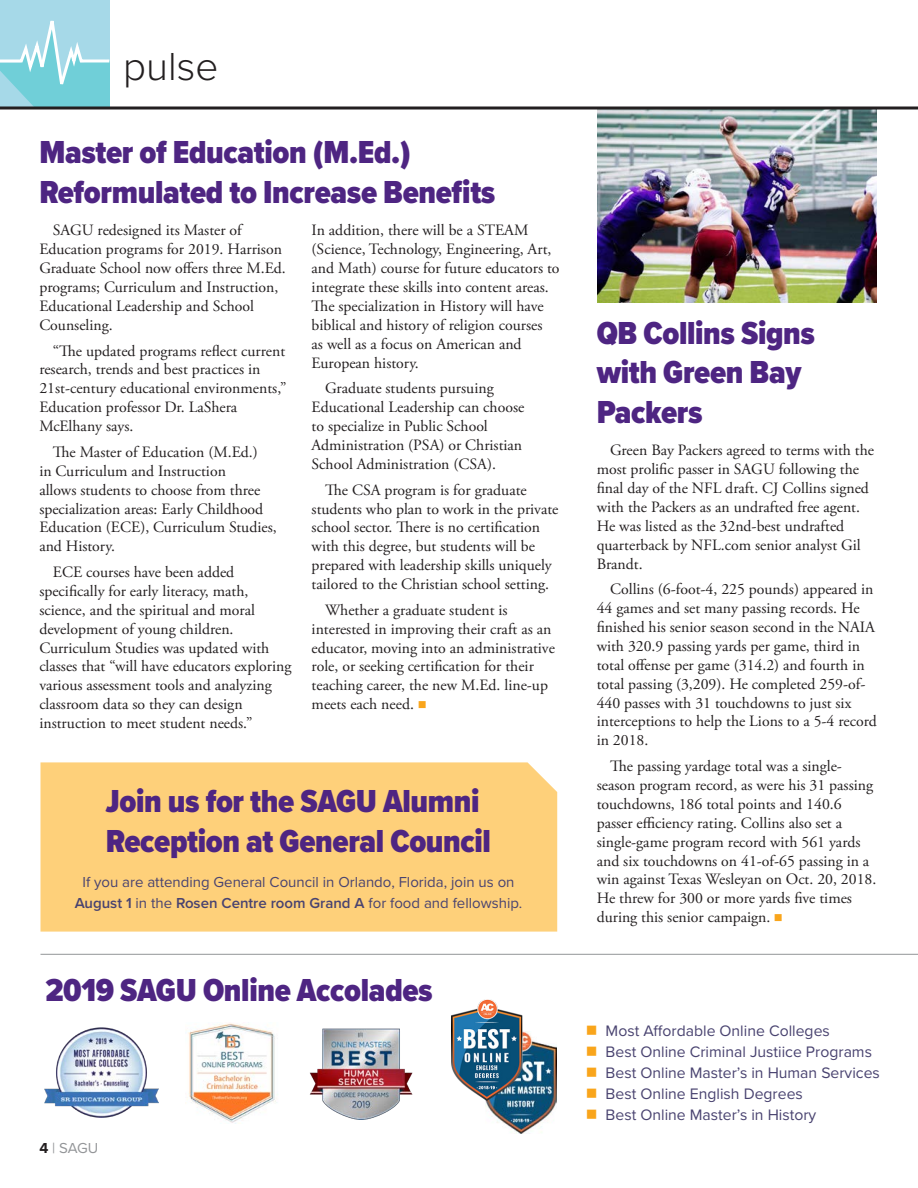
<style>
.page{position:relative;width:918px;height:1188px;background:#fff}
.page>*{position:absolute;margin:0;border:0;box-sizing:border-box;transform-origin:0 0}
.t1{font:300 40.5px "Proxima Nova";color:#231f20}
.t2{font:900 33px/39.6px "Proxima Nova Cond";letter-spacing:-.01em;color:#4e2582}
.t3{font:15.75px/18.9px "Adobe Garamond Pro";color:#231f20}
.t4{font:15.75px "Proxima Nova";color:#494370}
.t5{font:15px/21px "Proxima Nova";color:#494370;text-align:center}
.t6{font:15px "Proxima Nova";color:#939598}
.s1{color:#f9a51b}
.s2{font-weight:600}
.s3{font-weight:700;color:#231f20}
</style>
<div class="page">
<div style="left:40px;top:762px;width:517px;height:170px;background:#fed07a"></div>
<img style="left:485px;top:1031px;width:72px;height:103px">
<img style="left:597px;top:110px;width:280px;height:193px">
<hr style="left:40px;top:954px;width:878px;height:1px;background:#939598">
<div style="left:0;top:0;width:109px;height:108px;background:#a6d9e8"></div>
<svg style="left:0;top:5px;width:110px;height:101px"></svg>
<svg style="left:0;top:106px;width:918px;height:4px;background:#525152"></svg>
<img style="left:45px;top:1027px;width:113px;height:90px">
<img style="left:187px;top:1023px;width:90px;height:100px">
<img style="left:310px;top:1029px;width:103px;height:90px">
<img style="left:451px;top:1000px;width:75px;height:101px">
<p class="t1" style="left:123px;top:36px;width:97px">pulse</p>
<p class="t2" style="left:39px;top:132px;width:458px">Master of Education (M.Ed.)<br>Reformulated to Increase Benefits</p>
<p class="t3" style="left:39px;top:222px;width:248px;text-indent:13px">SAGU redesigned its Master of<br>Education programs for 2019. Harrison<br>Graduate School now offers three M.Ed. programs; Curriculum and Instruction,<br>Educational Leadership and School<br>Counseling.</p>
<p class="t3" style="left:39px;top:342px;width:249px;text-indent:13px">“The updated programs reflect current research, trends and best practices in 21st-century educational environments,” Education professor Dr. LaShera McElhany says.</p>
<p class="t3" style="left:39px;top:443px;width:239px;text-indent:13px">The Master of Education (M.Ed.)<br>in Curriculum and Instruction<br>allows students to choose from three specialization areas: Early Childhood<br>Education (ECE), Curriculum Studies, and History.</p>
<p class="t3" style="left:39px;top:563px;width:254px;text-indent:13px">ECE courses have been added specifically for early literacy, math, science, and the spiritual and moral development of young children.<br>Curriculum Studies was updated with classes that “will have educators exploring various assessment tools and analyzing classroom data so they can design instruction to meet student needs.”</p>
<p class="t3" style="left:312px;top:222px;width:249px">In addition, there will be a STEAM (Science, Technology, Engineering, Art, and Math) course for future educators to integrate these skills into content areas.<br>The specialization in History will have biblical and history of religion courses<br>as well as a focus on American and European history.</p>
<p class="t3" style="left:312px;top:379px;width:214px;text-indent:13px">Graduate students pursuing<br>Educational Leadership can choose to specialize in Public School<br>Administration (PSA) or Christian<br>School Administration (CSA).</p>
<p class="t3" style="left:312px;top:481px;width:248px;text-indent:13px">The CSA program is for graduate students who plan to work in the private school sector. There is no certification with this degree, but students will be prepared with leadership skills uniquely tailored to the Christian school setting.</p>
<p class="t3" style="left:312px;top:601px;width:245px;text-indent:13px">Whether a graduate student is interested in improving their craft as an educator, moving into an administrative role, or seeking certification for their teaching career, the new M.Ed. line-up meets each need. <span class="s1">■</span></p>
<p class="t2" style="left:105px;top:781px;width:387px">Join us for the SAGU Alumni<br>Reception at General Council</p>
<p class="t5" style="left:75px;top:870px;width:449px">If you are attending General Council in Orlando, Florida, join us on<br><span class="s2">August 1</span> in the <span class="s2">Rosen Centre room Grand A</span> for food and fellowship.</p>
<p class="t2" style="left:45px;top:970px;width:389px">2019 SAGU Online Accolades</p>
<p class="t6" style="left:39px;top:1136px;width:61px"><span class="s3">4</span> | SAGU</p>
<p class="t2" style="left:597px;top:312px;width:220px">QB Collins Signs with Green Bay<br>Packers</p>
<p class="t3" style="left:597px;top:441px;width:279px;text-indent:13px">Green Bay Packers agreed to terms with the most prolific passer in SAGU following the final day of the NFL draft. CJ Collins signed with the Packers as an undrafted free agent.<br>He was listed as the 32nd-best undrafted quarterback by NFL.com senior analyst Gil Brandt.</p>
<p class="t3" style="left:597px;top:580px;width:282px;text-indent:13px">Collins (6-foot-4, 225 pounds) appeared in 44 games and set many passing records. He finished his senior season second in the NAIA with 320.9 passing yards per game, third in total offense per game (314.2) and fourth in total passing (3,209). He completed 259-of-440 passes with 31 touchdowns to just six interceptions to help the Lions to a 5-4 record in 2018.</p>
<p class="t3" style="left:597px;top:757px;width:281px;text-indent:13px">The passing yardage total was a single&shy;season program record, as were his 31 passing touchdowns, 186 total points and 140.6 passer efficiency rating. Collins also set a single-game program record with 561 yards and six touchdowns on 41-of-65 passing in a win against Texas Wesleyan on Oct. 20, 2018.<br>He threw for 300 or more yards five times during this senior campaign. <span class="s1">■</span></p>
<p class="t4" style="left:586px;top:1019px;width:246px"><span class="s1">■</span> Most Affordable Online Colleges</p>
<p class="t4" style="left:586px;top:1040px;width:288px"><span class="s1">■</span> Best Online Criminal Justiice Programs</p>
<p class="t4" style="left:586px;top:1061px;width:296px"><span class="s1">■</span> Best Online Master’s in Human Services</p>
<p class="t4" style="left:586px;top:1082px;width:219px"><span class="s1">■</span> Best Online English Degrees</p>
<p class="t4" style="left:586px;top:1103px;width:232px"><span class="s1">■</span> Best Online Master’s in History</p>
</div>
